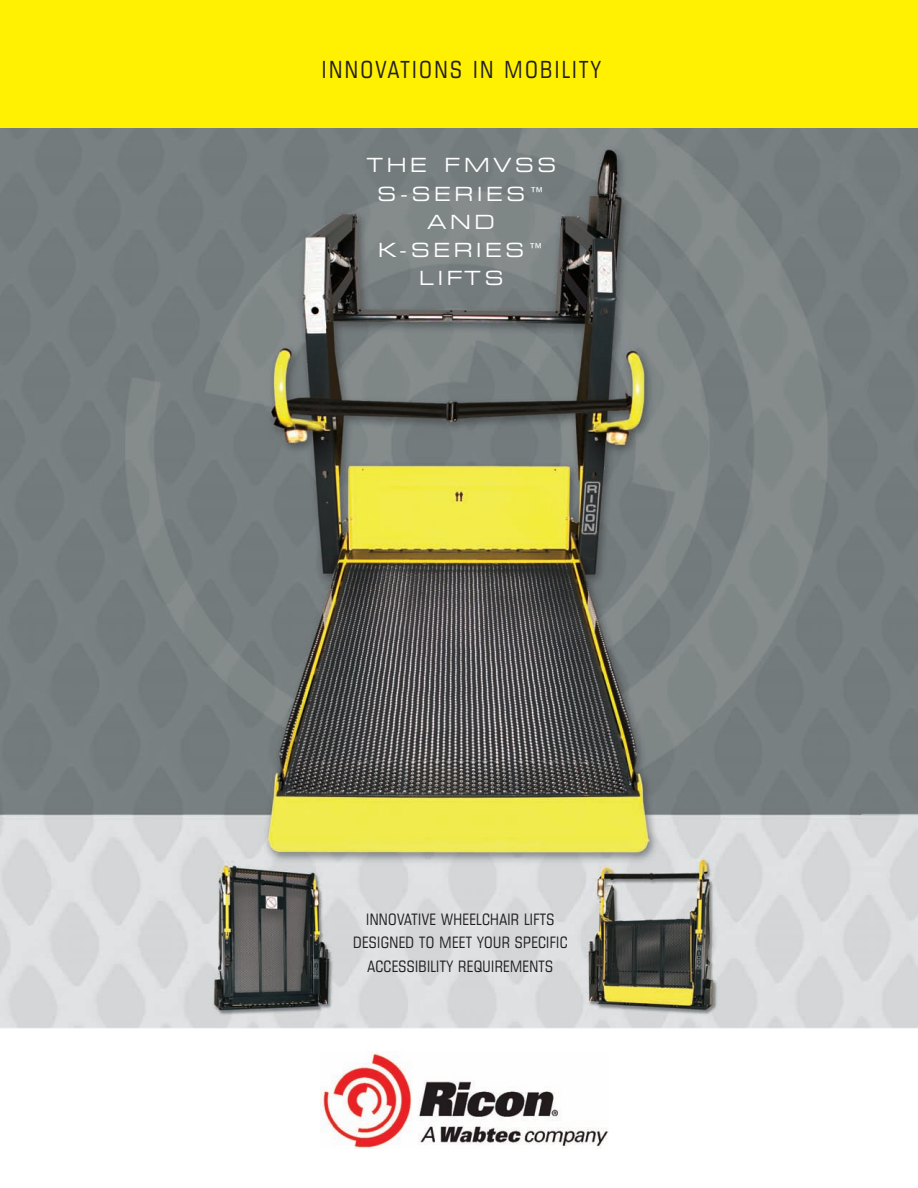
<style>
.page{position:relative;width:918px;height:1188px;background:#fff}
.page>*{position:absolute;margin:0;border:0;box-sizing:border-box;transform-origin:0 0}
.t1{font:condensed 23.55px "Square 721 BT";letter-spacing:.1em;color:#231f20}
.t2{font:expanded 19.5px/28px "Square 721 BT";letter-spacing:.19em;color:#fff;text-align:center}
.t3{font:condensed 15.75px/23.5px "Square 721 BT";letter-spacing:.025em;color:#231f20;text-align:center}
</style>
<div class="page">
<img style="left:0;top:127px;width:918px;height:901px">
<div style="left:0;top:0;width:918px;height:127px;background:#fff101"></div>
<img style="left:320px;top:1052px;width:289px;height:96px">
<h1 class="t1" style="left:322px;top:59px;width:280px">INNOVATIONS IN MOBILITY</h1>
<p class="t2" style="left:366px;top:154px;width:191px">THE FMVSS<br>S-SERIES™<br>AND<br>K-SERIES™<br>LIFTS</p>
<p class="t3" style="left:353px;top:908px;width:216px">INNOVATIVE WHEELCHAIR LIFTS<br>DESIGNED TO MEET YOUR SPECIFIC<br>ACCESSIBILITY REQUIREMENTS</p>
</div>
